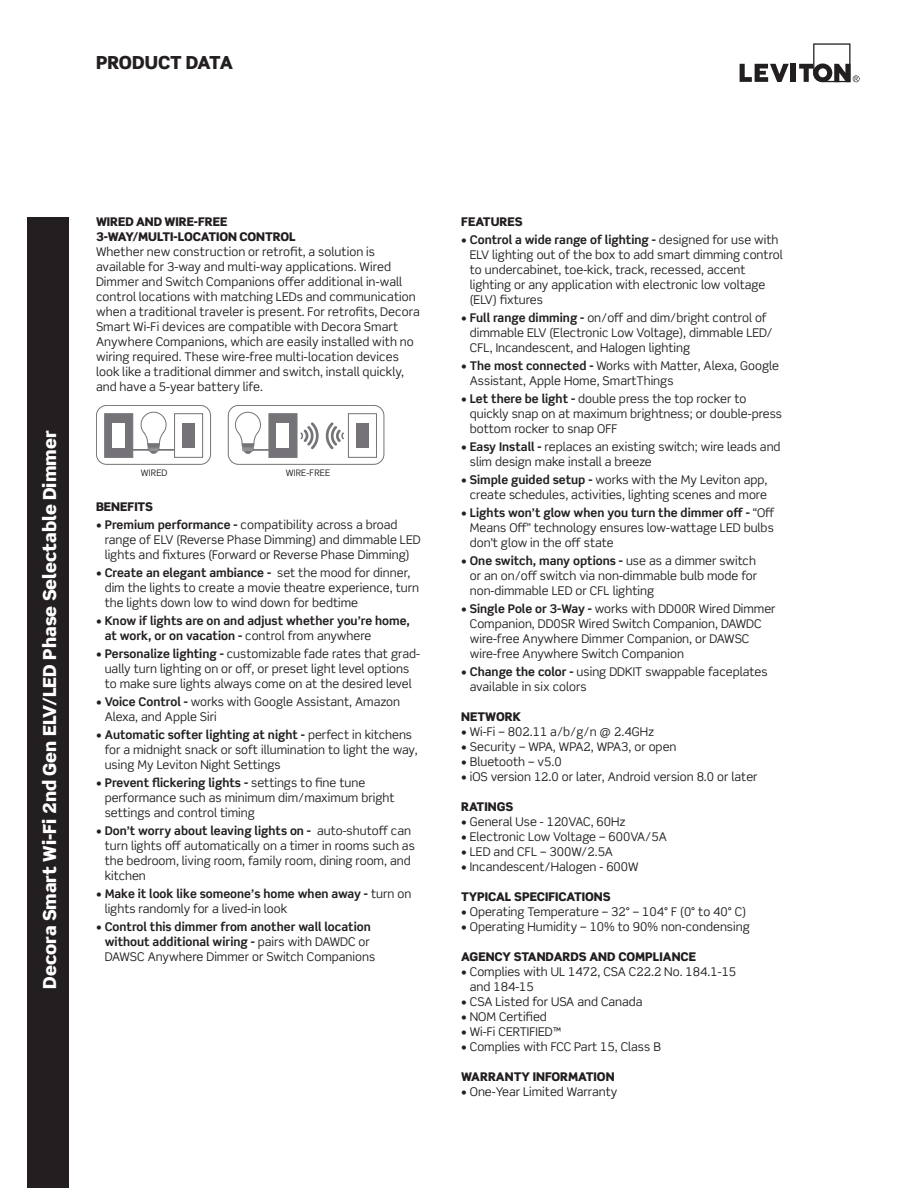
<style>
.page{position:relative;width:918px;height:1188px;background:#fff}
.page>*{position:absolute;margin:0;border:0;box-sizing:border-box;transform-origin:0 0}
.t1{font:900 18px "Scene Std";color:#fff}
.t2{font:900 18px "Scene Std";letter-spacing:-.02em;color:#231f20}
.t3{font:12px/15px "Scene Std";color:#231f20}
.t4{font:700 12px/15px "Scene Std";color:#231f20}
.Section_Header{font:900 12px/15px "Scene Std";color:#231f20}
.body{font:9px "Scene Std";letter-spacing:.01em;color:#231f20}
.s1{font-weight:700}
.s2{font-weight:400}
</style>
<div class="page">
<div style="left:27px;top:217px;width:42px;height:971px;background:#231f20"></div>
<svg style="left:740px;top:64px;width:49px;height:18px"></svg>
<div style="left:791px;top:64px;width:5px;height:18px;background:#231f20"></div>
<svg style="left:799px;top:43px;width:61px;height:39px"></svg>
<svg style="left:96px;top:405px;width:288px;height:60px"></svg>
<div style="left:348px;top:413px;width:29px;height:45px;background:#fff;border:1px solid #757377"></div>
<div style="left:356px;top:423px;width:13px;height:25px;background:#757377"></div>
<p class="t2" style="left:96px;top:51px;width:138px">PRODUCT DATA</p>
<p class="t1" style="left:38px;top:989px;width:560px;rotate:-90deg">Decora Smart Wi-Fi 2nd Gen ELV/LED Phase Selectable Dimmer</p>
<p class="Section_Header" style="left:96px;top:214px;width:201px">WIRED AND WIRE-FREE<br>3-WAY/MULTI-LOCATION CONTROL</p>
<p class="t3" style="left:96px;top:244px;width:325px">Whether new construction or retrofit, a solution is available for 3-way and multi-way applications. Wired Dimmer and Switch Companions offer additional in-wall control locations with matching LEDs and communication when a traditional traveler is present. For retrofits, Decora Smart Wi-Fi devices are compatible with Decora Smart Anywhere Companions, which are easily installed with no wiring required. These wire-free multi-location devices look like a traditional dimmer and switch, install quickly, and have a 5-year battery life.</p>
<p class="body" style="left:141px;top:467px;width:28px">WIRED</p>
<p class="body" style="left:286px;top:467px;width:46px">WIRE-FREE</p>
<p class="Section_Header" style="left:96px;top:499px;width:59px">BENEFITS</p>
<p class="t3" style="left:105px;top:517px;width:318px;text-indent:-9px">• <span class="s1">Premium performance -</span> compatibility across a broad range of ELV (Reverse Phase Dimming) and dimmable LED lights and fixtures (Forward or Reverse Phase Dimming)</p>
<p class="t3" style="left:105px;top:565px;width:316px;text-indent:-9px">• <span class="s1">Create an elegant ambiance -</span> set the mood for dinner, dim the lights to create a movie theatre experience, turn the lights down low to wind down for bedtime</p>
<p class="t4" style="left:105px;top:613px;width:307px;text-indent:-9px"><span class="s2">•</span> Know if lights are on and adjust whether you’re home, at work, or on vacation - <span class="s2">control from anywhere</span></p>
<p class="t3" style="left:96px;top:646px;width:326px;text-align:center">• <span class="s1">Personalize lighting -</span> customizable fade rates that grad&shy;ually turn lighting on or off, or preset light level options<br>to make sure lights always come on at the desired level</p>
<p class="t3" style="left:105px;top:694px;width:297px;text-indent:-9px">• <span class="s1">Voice Control -</span> works with Google Assistant, Amazon<br>Alexa, and Apple Siri</p>
<p class="t3" style="left:105px;top:727px;width:314px;text-indent:-9px">• <span class="s1">Automatic softer lighting at night -</span> perfect in kitchens for a midnight snack or soft illumination to light the way, using My Leviton Night Settings</p>
<p class="t3" style="left:105px;top:775px;width:291px;text-indent:-9px">• <span class="s1">Prevent flickering lights -</span> settings to fine tune performance such as minimum dim/maximum bright settings and control timing</p>
<p class="t3" style="left:105px;top:823px;width:312px;text-indent:-9px">• <span class="s1">Don’t worry about leaving lights on -</span> auto-shutoff can turn lights off automatically on a timer in rooms such as the bedroom, living room, family room, dining room, and kitchen</p>
<p class="t3" style="left:105px;top:886px;width:308px;text-indent:-9px">• <span class="s1">Make it look like someone’s home when away -</span> turn on lights randomly for a lived-in look</p>
<p class="t4" style="left:105px;top:919px;width:272px;text-indent:-9px"><span class="s2">•</span> Control this dimmer from another wall location without additional wiring - <span class="s2">pairs with DAWDC or<br>DAWSC Anywhere Dimmer or Switch Companions</span></p>
<p class="Section_Header" style="left:461px;top:214px;width:63px">FEATURES</p>
<p class="t3" style="left:470px;top:232px;width:314px;text-indent:-9px">• <span class="s1">Control a wide range of lighting -</span> designed for use with ELV lighting out of the box to add smart dimming control to undercabinet, toe-kick, track, recessed, accent lighting or any application with electronic low voltage (ELV) fixtures</p>
<p class="t3" style="left:470px;top:310px;width:304px;text-indent:-9px">• <span class="s1">Full range dimming -</span> on/off and dim/bright control of dimmable ELV (Electronic Low Voltage), dimmable LED/<br>CFL, Incandescent, and Halogen lighting</p>
<p class="t3" style="left:470px;top:358px;width:311px;text-indent:-9px">• <span class="s1">The most connected -</span> Works with Matter, Alexa, Google<br>Assistant, Apple Home, SmartThings</p>
<p class="t3" style="left:470px;top:391px;width:314px;text-indent:-9px">• <span class="s1">Let there be light -</span> double press the top rocker to quickly snap on at maximum brightness; or double-press bottom rocker to snap OFF</p>
<p class="t3" style="left:470px;top:439px;width:312px;text-indent:-9px">• <span class="s1">Easy Install -</span> replaces an existing switch; wire leads and slim design make install a breeze</p>
<p class="t3" style="left:461px;top:472px;width:308px;text-align:right">• <span class="s1">Simple guided setup -</span> works with the My Leviton app, create schedules, activities, lighting scenes and more</p>
<p class="t3" style="left:470px;top:505px;width:306px;text-align:justify;text-indent:-9px">• <span class="s1">Lights won’t glow when you turn the dimmer off -</span> “Off Means Off” technology ensures low-wattage LED bulbs don’t glow in the off state</p>
<p class="t3" style="left:470px;top:553px;width:289px;text-align:justify;text-indent:-9px">• <span class="s1">One switch, many options -</span> use as a dimmer switch or an on/off switch via non-dimmable bulb mode for non-dimmable LED or CFL lighting</p>
<p class="t3" style="left:470px;top:601px;width:307px;text-indent:-9px">• <span class="s1">Single Pole or 3-Way -</span> works with DD00R Wired Dimmer Companion, DD0SR Wired Switch Companion, DAWDC wire-free Anywhere Dimmer Companion, or DAWSC wire-free Anywhere Switch Companion</p>
<p class="t3" style="left:470px;top:664px;width:299px;text-indent:-9px">• <span class="s1">Change the color -</span> using DDKIT swappable faceplates available in six colors</p>
<p class="Section_Header" style="left:461px;top:709px;width:61px">NETWORK</p>
<p class="t3" style="left:461px;top:724px;width:195px">• Wi-Fi – 802.11 a/b/g/n @ 2.4GHz</p>
<p class="t3" style="left:461px;top:739px;width:217px">• Security – WPA, WPA2, WPA3, or open</p>
<p class="t3" style="left:461px;top:754px;width:102px">• Bluetooth – v5.0</p>
<p class="t3" style="left:461px;top:769px;width:298px">• iOS version 12.0 or later, Android version 8.0 or later</p>
<p class="Section_Header" style="left:461px;top:799px;width:54px">RATINGS</p>
<p class="t3" style="left:461px;top:814px;width:166px">• General Use - 120VAC, 60Hz</p>
<p class="t3" style="left:461px;top:829px;width:207px">• Electronic Low Voltage – 600VA/5A</p>
<p class="t3" style="left:461px;top:844px;width:153px">• LED and CFL – 300W/2.5A</p>
<p class="t3" style="left:461px;top:859px;width:179px">• Incandescent/Halogen - 600W</p>
<p class="Section_Header" style="left:461px;top:889px;width:151px">TYPICAL SPECIFICATIONS</p>
<p class="t3" style="left:461px;top:904px;width:286px">• Operating Temperature – 32° – 104° F (0° to 40° C)</p>
<p class="t3" style="left:461px;top:919px;width:290px">• Operating Humidity – 10% to 90% non-condensing</p>
<p class="Section_Header" style="left:461px;top:949px;width:237px">AGENCY STANDARDS AND COMPLIANCE</p>
<p class="t3" style="left:470px;top:964px;width:268px;text-indent:-9px">• Complies with UL 1472, CSA C22.2 No. 184.1-15 and 184-15</p>
<p class="t3" style="left:461px;top:994px;width:183px">• CSA Listed for USA and Canada</p>
<p class="t3" style="left:461px;top:1009px;width:87px">• NOM Certified</p>
<p class="t3" style="left:461px;top:1024px;width:102px">• Wi-Fi CERTIFIED™</p>
<p class="t3" style="left:461px;top:1039px;width:201px">• Complies with FCC Part 15, Class B</p>
<p class="Section_Header" style="left:461px;top:1069px;width:155px">WARRANTY INFORMATION</p>
<p class="t3" style="left:461px;top:1084px;width:158px">• One-Year Limited Warranty</p>
</div>
